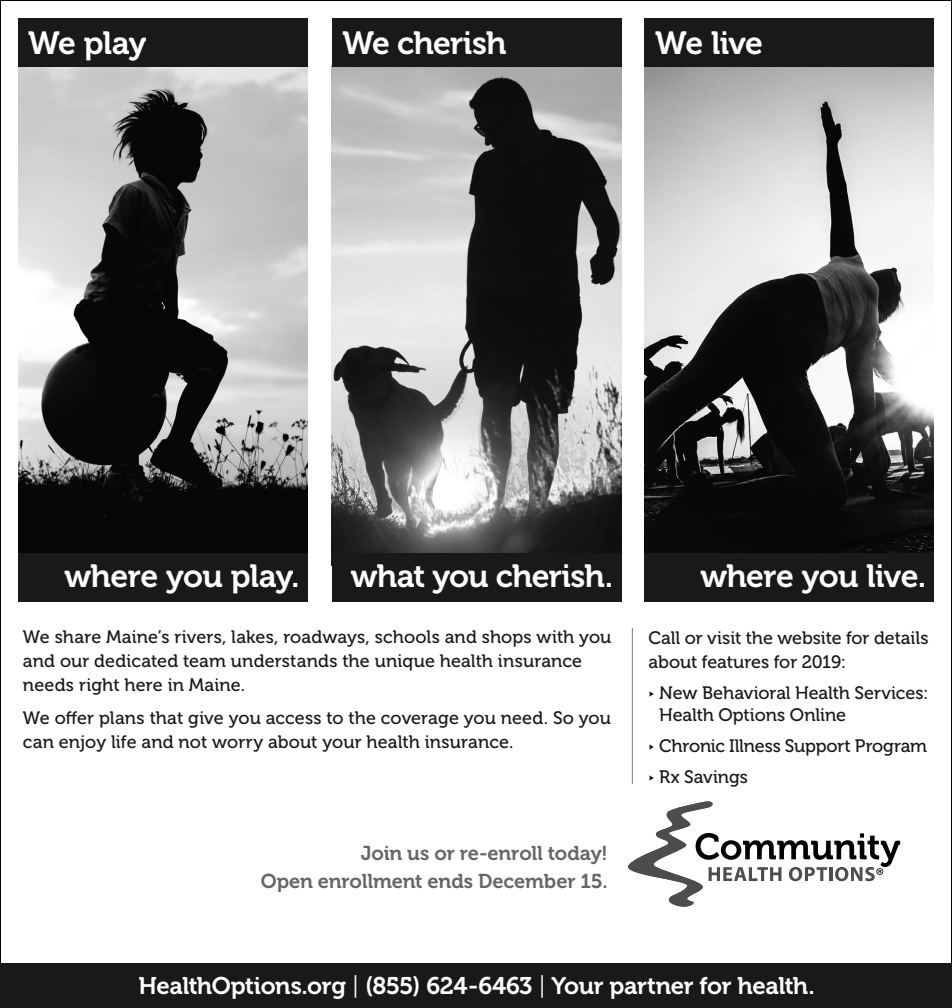
<style>
.page{position:relative;width:952px;height:1008px;background:#fff}
.page>*{position:absolute;margin:0;border:0;box-sizing:border-box;transform-origin:0 0}
.t1{font:32px "Museo 700";letter-spacing:-.02em;color:#fff}
.t2{font:24px "Museo 700";letter-spacing:-.015em;color:#fff}
.t3{font:20px/28px "Museo 700";letter-spacing:-.01em;color:#666;text-align:right}
.t4{font:18px/24px "Museo 500";color:#191919}
.s1{font-family:"Arquitectura"}
.s2{font-family:"Museo 300"}
</style>
<div class="page">
<img style="left:18px;top:67px;width:289px;height:486px">
<img style="left:332px;top:67px;width:289px;height:486px">
<img style="left:645px;top:67px;width:289px;height:486px">
<div style="left:0;top:963px;width:952px;height:45px;background:#191919"></div>
<svg style="left:628px;top:801px;width:272px;height:106px"></svg>
<hr style="left:632px;top:628px;width:1px;height:156px;background:#7f7f7f">
<div style="left:18px;top:18px;width:289px;height:49px;background:#191919"></div>
<div style="left:18px;top:553px;width:289px;height:49px;background:#191919"></div>
<div style="left:332px;top:18px;width:289px;height:49px;background:#191919"></div>
<div style="left:332px;top:553px;width:289px;height:49px;background:#191919"></div>
<div style="left:645px;top:18px;width:289px;height:49px;background:#191919"></div>
<div style="left:645px;top:553px;width:289px;height:49px;background:#191919"></div>
<h1 class="t1" style="left:28px;top:31px;width:120px">We play</h1>
<h1 class="t1" style="left:342px;top:31px;width:166px">We cherish</h1>
<h1 class="t1" style="left:655px;top:31px;width:109px">We live</h1>
<h1 class="t1" style="left:65px;top:564px;width:237px">where you play.</h1>
<h1 class="t1" style="left:351px;top:564px;width:264px">what you cherish.</h1>
<h1 class="t1" style="left:700px;top:564px;width:228px">where you live.</h1>
<p class="t4" style="left:23px;top:626px;width:590px">We share Maine’s rivers, lakes, roadways, schools and shops with you and our dedicated team understands the unique health insurance needs right here in Maine.</p>
<p class="t4" style="left:23px;top:707px;width:589px">We offer plans that give you access to the coverage you need. So you can enjoy life and not worry about your health insurance.</p>
<p class="t4" style="left:649px;top:628px;width:282px">Call or visit the website for details about features for 2019:</p>
<p class="t4" style="left:659px;top:684px;width:271px;line-height:22px;text-indent:-11px"><span class="s1">•</span> New Behavioral Health Services:<br>Health Options Online</p>
<p class="t4" style="left:649px;top:736px;width:280px"><span class="s1">•</span> Chronic Illness Support Program</p>
<p class="t4" style="left:649px;top:767px;width:101px"><span class="s1">•</span> Rx Savings</p>
<p class="t3" style="left:261px;top:841px;width:349px">Join us or re-enroll today!<br>Open enrollment ends December 15.</p>
<h2 class="t2" style="left:139px;top:977px;width:678px">HealthOptions.org <span class="s2">|</span> (855) 624-6463 <span class="s2">|</span> Your partner for health.</h2>
</div>
